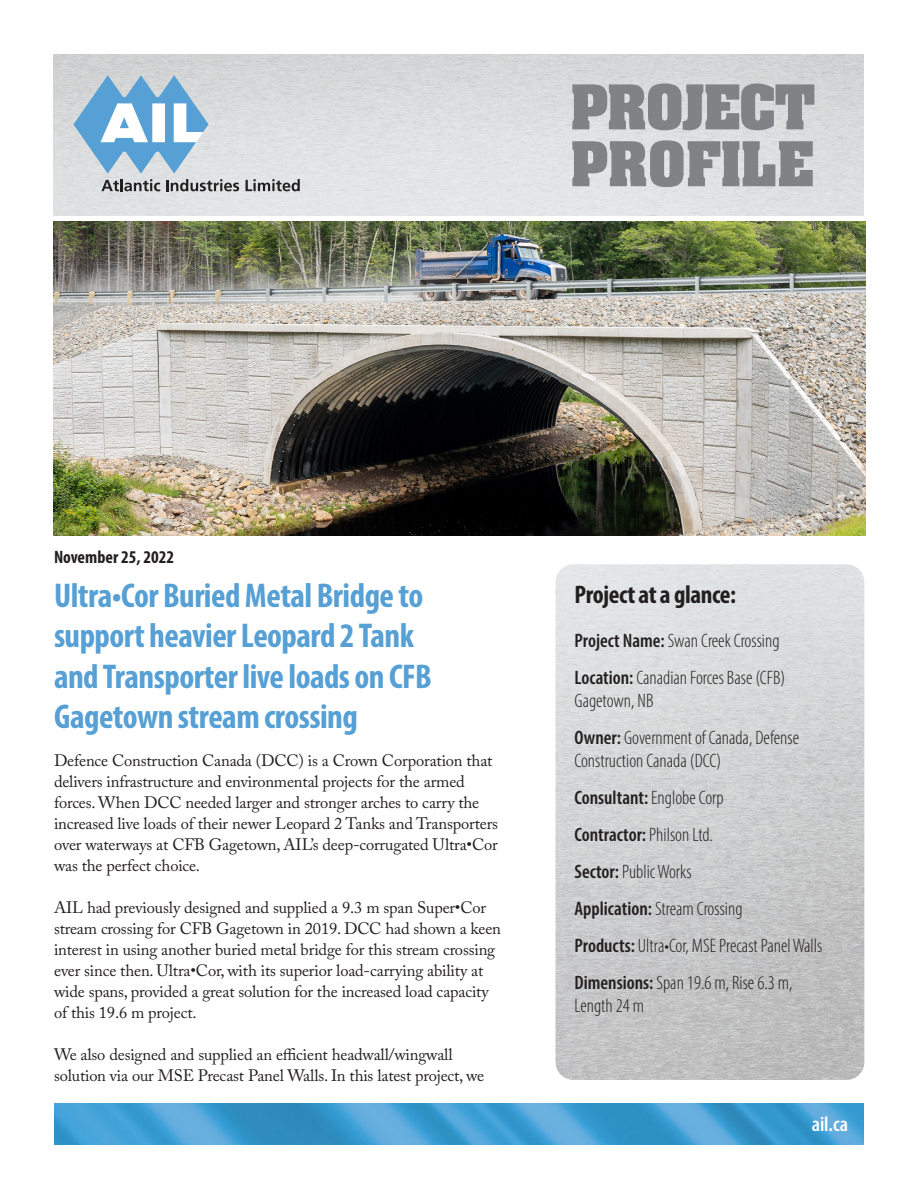
<style>
.page{position:relative;width:918px;height:1188px;background:#fff}
.page>*{position:absolute;margin:0;border:0;box-sizing:border-box;transform-origin:0 0}
.t1{font:700 52.5px/56.8px "Aachen";letter-spacing:-.01em;color:#808285}
.Head{font:700 condensed 34.5px/40.5px "Myriad Pro";letter-spacing:-.015em;color:#56a0d5}
.Header_Blue_2{font:700 condensed 25.5px "Myriad Pro";letter-spacing:-.015em;color:#231f20}
.t2{font:600 condensed 21px "Myriad Pro";color:#fff}
.Project_details{font:300 condensed 19.5px/23.4px "Myriad Pro";color:#231f20}
.Project_details-2{font:600 condensed 19.5px "Myriad Pro";color:#231f20}
.Date{font:700 condensed 18px "Myriad Pro";color:#231f20}
.copy{font:16.5px/21px "Adobe Caslon Pro";letter-spacing:-.01em;color:#231f20}
.s1{font-weight:600}
.s2{font-weight:300}
</style>
<div class="page">
<img style="left:555px;top:564px;width:309px;height:516px">
<img style="left:54px;top:222px;width:812px;height:314px">
<img style="left:54px;top:1103px;width:810px;height:41px">
<img style="left:54px;top:54px;width:810px;height:168px">
<svg style="left:246px;top:179px;width:54px;height:12px"></svg>
<svg style="left:73px;top:75px;width:166px;height:116px;background:#aec7d8"></svg>
<p class="t1" style="left:570px;top:78px;width:246px">PROJECT<br>PROFILE</p>
<p class="Date" style="left:54px;top:545px;width:122px">November 25, 2022</p>
<p class="Head" style="left:54px;top:574px;width:379px">Ultra•Cor Buried Metal Bridge to support heavier Leopard 2 Tank and Transporter live loads on CFB<br>Gagetown stream crossing</p>
<p class="copy" style="left:54px;top:750px;width:446px">Defence Construction Canada (DCC) is a Crown Corporation that delivers infrastructure and environmental projects for the armed forces. When DCC needed larger and stronger arches to carry the increased live loads of their newer Leopard 2 Tanks and Transporters over waterways at CFB Gagetown, AIL’s deep-corrugated Ultra•Cor was the perfect choice.</p>
<p class="copy" style="left:54px;top:897px;width:449px">AIL had previously designed and supplied a 9.3 m span Super•Cor stream crossing for CFB Gagetown in 2019. DCC had shown a keen interest in using another buried metal bridge for this stream crossing ever since then. Ultra•Cor, with its superior load-carrying ability at wide spans, provided a great solution for the increased load capacity of this 19.6 m project.</p>
<p class="copy" style="left:54px;top:1044px;width:432px">We also designed and supplied an efficient headwall/wingwall solution via our MSE Precast Panel Walls. In this latest project, we</p>
<p class="Header_Blue_2" style="left:575px;top:579px;width:163px">Project at a glance:</p>
<p class="Project_details" style="left:575px;top:629px;width:207px"><span class="s1">Project Name:</span> Swan Creek Crossing</p>
<p class="Project_details" style="left:575px;top:665px;width:212px"><span class="s1">Location:</span> Canadian Forces Base (CFB)<br>Gagetown, NB</p>
<p class="Project_details" style="left:575px;top:726px;width:226px"><span class="s1">Owner:</span> Government of Canada, Defense<br>Construction Canada (DCC)</p>
<p class="Project_details-2" style="left:575px;top:786px;width:151px">Consultant: <span class="s2">Englobe Corp</span></p>
<p class="Project_details-2" style="left:575px;top:823px;width:140px">Contractor: <span class="s2">Philson Ltd.</span></p>
<p class="Project_details" style="left:575px;top:860px;width:119px"><span class="s1">Sector:</span> Public Works</p>
<p class="Project_details" style="left:575px;top:897px;width:169px"><span class="s1">Application:</span> Stream Crossing</p>
<p class="Project_details" style="left:575px;top:934px;width:249px"><span class="s1">Products:</span> Ultra•Cor, MSE Precast Panel Walls</p>
<p class="Project_details" style="left:575px;top:971px;width:219px"><span class="s1">Dimensions:</span> Span 19.6 m, Rise 6.3 m,<br>Length 24 m</p>
<p class="t2" style="left:812px;top:1111px;width:38px">ail.ca</p>
</div>
